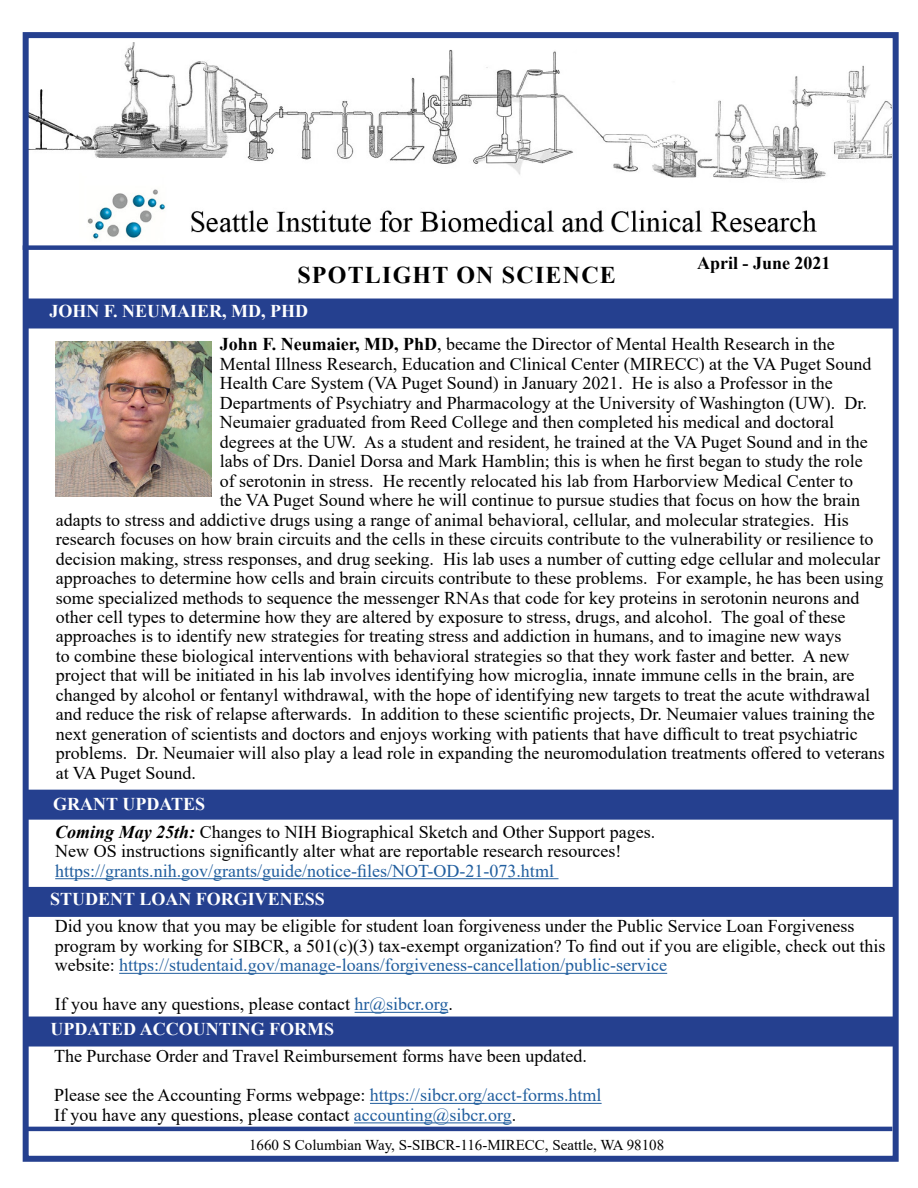
<style>
.page{position:relative;width:918px;height:1188px;background:#fff}
.page>*{position:absolute;margin:0;border:0;box-sizing:border-box;transform-origin:0 0}
.t1{font:700 24px "Times New Roman";letter-spacing:.05em;color:#000}
.t2{font:18px/19.5px "Times New Roman";color:#000}
.t3{font:18px "Times New Roman";color:#215e9e}
.t4{font:700 18px "Times New Roman";color:#fff}
.t5{font:700 18px "Times New Roman";color:#000}
.t6{font:15px "Times New Roman";color:#000}
.s1{font-weight:700;color:#fff}
.s2{font-weight:700}
.s3{font-weight:700;font-style:italic}
.s4{color:#215e9e}
</style>
<div class="page">
<img style="left:30px;top:43px;width:862px;height:197px">
<div style="left:26px;top:299px;width:867px;height:29px;background:#25408f"></div>
<div style="left:23px;top:245px;width:873px;height:5px;background:#25408f"></div>
<hr style="left:25px;top:1127px;width:867px;height:4px;background:#25408f">
<div style="left:25px;top:790px;width:869px;height:29px;background:#25408f"></div>
<div style="left:25px;top:790px;width:870px;height:30px;border:2px solid #25408f"></div>
<div style="left:23px;top:32px;width:876px;height:1130px;border:6px solid #25408f"></div>
<img style="left:56px;top:342px;width:156px;height:154px">
<hr style="left:55px;top:878px;width:504px;height:1px;background:#215e9e">
<div style="left:27px;top:888px;width:868px;height:28px;background:#25408f"></div>
<div style="left:26px;top:887px;width:870px;height:30px;border:2px solid #25408f"></div>
<hr style="left:119px;top:973px;width:548px;height:1px;background:#215e9e">
<hr style="left:355px;top:1012px;width:93px;height:1px;background:#215e9e">
<div style="left:27px;top:1017px;width:869px;height:29px;background:#25408f"></div>
<div style="left:27px;top:1017px;width:870px;height:30px;border:2px solid #25408f"></div>
<hr style="left:370px;top:1103px;width:232px;height:1px;background:#215e9e">
<hr style="left:354px;top:1122px;width:158px;height:1px;background:#215e9e">
<p class="t5" style="left:697px;top:250px;width:135px">April - June 2021</p>
<h1 class="t1" style="left:297px;top:258px;width:320px">SPOTLIGHT ON SCIENCE</h1>
<p class="t2" style="left:220px;top:293px;width:617px;line-height:33.5px;text-indent:-170px"><span class="s1">JOHN F. NEUMAIER, MD, PHD<br></span><span class="s2">John F. Neumaier, MD, PhD</span>, became the Director of Mental Health Research in the</p>
<p class="t2" style="left:220px;top:353px;width:653px">Mental Illness Research, Education and Clinical Center (MIRECC) at the VA Puget Sound</p>
<p class="t2" style="left:220px;top:373px;width:615px">Health Care System (VA Puget Sound) in January 2021. He is also a Professor in the</p>
<p class="t2" style="left:220px;top:392px;width:649px">Departments of Psychiatry and Pharmacology at the University of Washington (UW). Dr.</p>
<p class="t2" style="left:220px;top:412px;width:616px">Neumaier graduated from Reed College and then completed his medical and doctoral</p>
<p class="t2" style="left:220px;top:431px;width:650px">degrees at the UW. As a student and resident, he trained at the VA Puget Sound and in the</p>
<p class="t2" style="left:220px;top:451px;width:644px">labs of Drs. Daniel Dorsa and Mark Hamblin; this is when he first began to study the role</p>
<p class="t2" style="left:220px;top:470px;width:635px">of serotonin in stress. He recently relocated his lab from Harborview Medical Center to</p>
<p class="t2" style="left:220px;top:490px;width:642px">the VA Puget Sound where he will continue to pursue studies that focus on how the brain</p>
<p class="t2" style="left:56px;top:509px;width:795px">adapts to stress and addictive drugs using a range of animal behavioral, cellular, and molecular strategies. His</p>
<p class="t2" style="left:56px;top:529px;width:819px">research focuses on how brain circuits and the cells in these circuits contribute to the vulnerability or resilience to</p>
<p class="t2" style="left:56px;top:548px;width:826px">decision making, stress responses, and drug seeking. His lab uses a number of cutting edge cellular and molecular</p>
<p class="t2" style="left:56px;top:568px;width:829px">approaches to determine how cells and brain circuits contribute to these problems. For example, he has been using</p>
<p class="t2" style="left:56px;top:587px;width:805px">some specialized methods to sequence the messenger RNAs that code for key proteins in serotonin neurons and</p>
<p class="t2" style="left:56px;top:607px;width:791px">other cell types to determine how they are altered by exposure to stress, drugs, and alcohol. The goal of these</p>
<p class="t2" style="left:56px;top:626px;width:787px">approaches is to identify new strategies for treating stress and addiction in humans, and to imagine new ways</p>
<p class="t2" style="left:56px;top:646px;width:795px">to combine these biological interventions with behavioral strategies so that they work faster and better. A new</p>
<p class="t2" style="left:56px;top:665px;width:800px">project that will be initiated in his lab involves identifying how microglia, innate immune cells in the brain, are</p>
<p class="t2" style="left:56px;top:685px;width:816px">changed by alcohol or fentanyl withdrawal, with the hope of identifying new targets to treat the acute withdrawal</p>
<p class="t2" style="left:56px;top:704px;width:821px">and reduce the risk of relapse afterwards. In addition to these scientific projects, Dr. Neumaier values training the</p>
<p class="t2" style="left:56px;top:724px;width:804px">next generation of scientists and doctors and enjoys working with patients that have difficult to treat psychiatric</p>
<p class="t2" style="left:56px;top:743px;width:831px">problems. Dr. Neumaier will also play a lead role in expanding the neuromodulation treatments offered to veterans</p>
<p class="t2" style="left:56px;top:763px;width:142px">at VA Puget Sound.</p>
<p class="t2" style="left:53px;top:789px;width:604px;line-height:27.9px"><span class="s1">GRANT UPDATES<br></span><span class="s3">Coming May 25th:</span> Changes to NIH Biographical Sketch and Other Support pages.</p>
<p class="t2" style="left:55px;top:841px;width:568px">New OS instructions significantly alter what are reportable research resources!</p>
<p class="t3" style="left:55px;top:858px;width:500px">https://grants.nih.gov/grants/guide/notice-files/NOT-OD-21-073.html</p>
<p class="t4" style="left:50px;top:886px;width:276px">STUDENT LOAN FORGIVENESS</p>
<p class="t2" style="left:55px;top:916px;width:832px">Did you know that you may be eligible for student loan forgiveness under the Public Service Loan Forgiveness program by working for SIBCR, a 501(c)(3) tax-exempt organization? To find out if you are eligible, check out this website: <span class="s4">https://studentaid.gov/manage-loans/forgiveness-cancellation/public-service</span></p>
<p class="t2" style="left:51px;top:992px;width:404px;line-height:24.3px">If you have any questions, please contact <span class="s4">hr@sibcr.org</span>.<br><span class="s1">UPDATED ACCOUNTING FORMS</span></p>
<p class="t2" style="left:54px;top:1036px;width:549px;line-height:39px">The Purchase Order and Travel Reimbursement forms have been updated.<br>Please see the Accounting Forms webpage: <span class="s4">https://sibcr.org/acct-forms.html</span></p>
<p class="t2" style="left:54px;top:1105px;width:464px">If you have any questions, please contact <span class="s4">accounting@sibcr.org</span>.</p>
<p class="t6" style="left:249px;top:1135px;width:417px">1660 S Columbian Way, S-SIBCR-116-MIRECC, Seattle, WA 98108</p>
</div>
